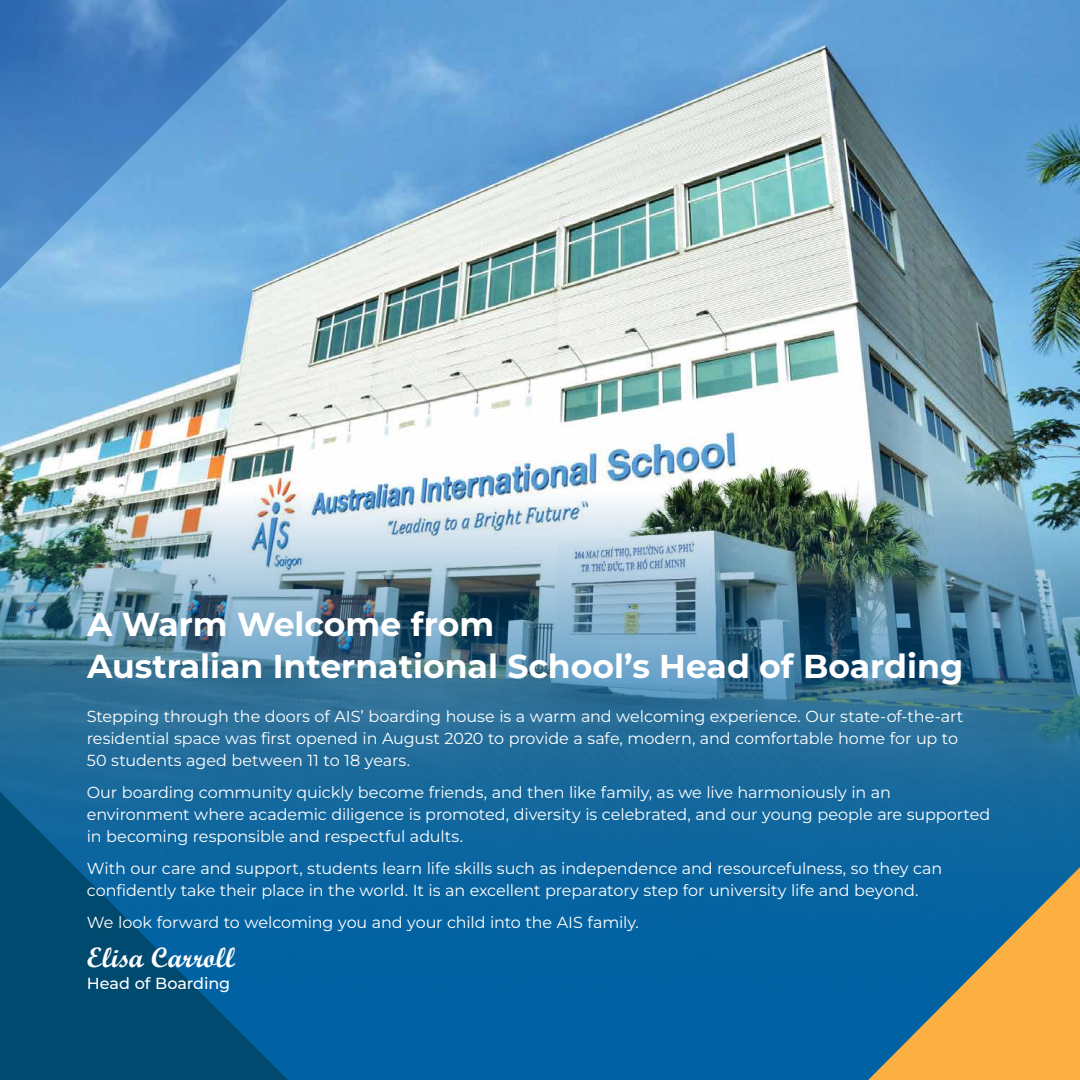
<style>
.page{position:relative;width:1080px;height:1080px;background:#fff}
.page>*{position:absolute;margin:0;border:0;box-sizing:border-box;transform-origin:0 0}
.t1{font:700 33.1px/41.7px "Montserrat";color:#fff}
.t2{font:28px "Script MT Bold";letter-spacing:.01em;color:#fff}
.t3{font:16px/22px "Montserrat";letter-spacing:-.005em;color:#fff}
.t4{font:500 16px "Montserrat";letter-spacing:-.005em;color:#fff}
</style>
<div class="page">
<img style="left:0;top:0;width:1080px;height:356px">
<img style="left:0;top:356px;width:1080px;height:724px">
<svg style="left:0;top:792px;width:288px;height:288px;background:#045687"></svg>
<svg style="left:0;top:0;width:288px;height:289px;background:#5b96cf"></svg>
<svg style="left:868px;top:867px;width:212px;height:213px;background:#7f8971"></svg>
<h1 class="t1" style="left:87px;top:606px;width:878px">A Warm Welcome from<br>Australian International School’s Head of Boarding</h1>
<p class="t3" style="left:87px;top:707px;width:878px">Stepping through the doors of AIS’ boarding house is a warm and welcoming experience. Our state-of-the-art residential space was first opened in August 2020 to provide a safe, modern, and comfortable home for up to<br>50 students aged between 11 to 18 years.</p>
<p class="t3" style="left:87px;top:781px;width:905px">Our boarding community quickly become friends, and then like family, as we live harmoniously in an environment where academic diligence is promoted, diversity is celebrated, and our young people are supported in becoming responsible and respectful adults.</p>
<p class="t3" style="left:87px;top:859px;width:857px">With our care and support, students learn life skills such as independence and resourcefulness, so they can confidently take their place in the world. It is an excellent preparatory step for university life and beyond.</p>
<p class="t3" style="left:87px;top:913px;width:554px">We look forward to welcoming you and your child into the AIS family.</p>
<h2 class="t2" style="left:87px;top:941px;width:149px">Elisa Carroll</h2>
<p class="t4" style="left:87px;top:977px;width:145px">Head of Boarding</p>
</div>
